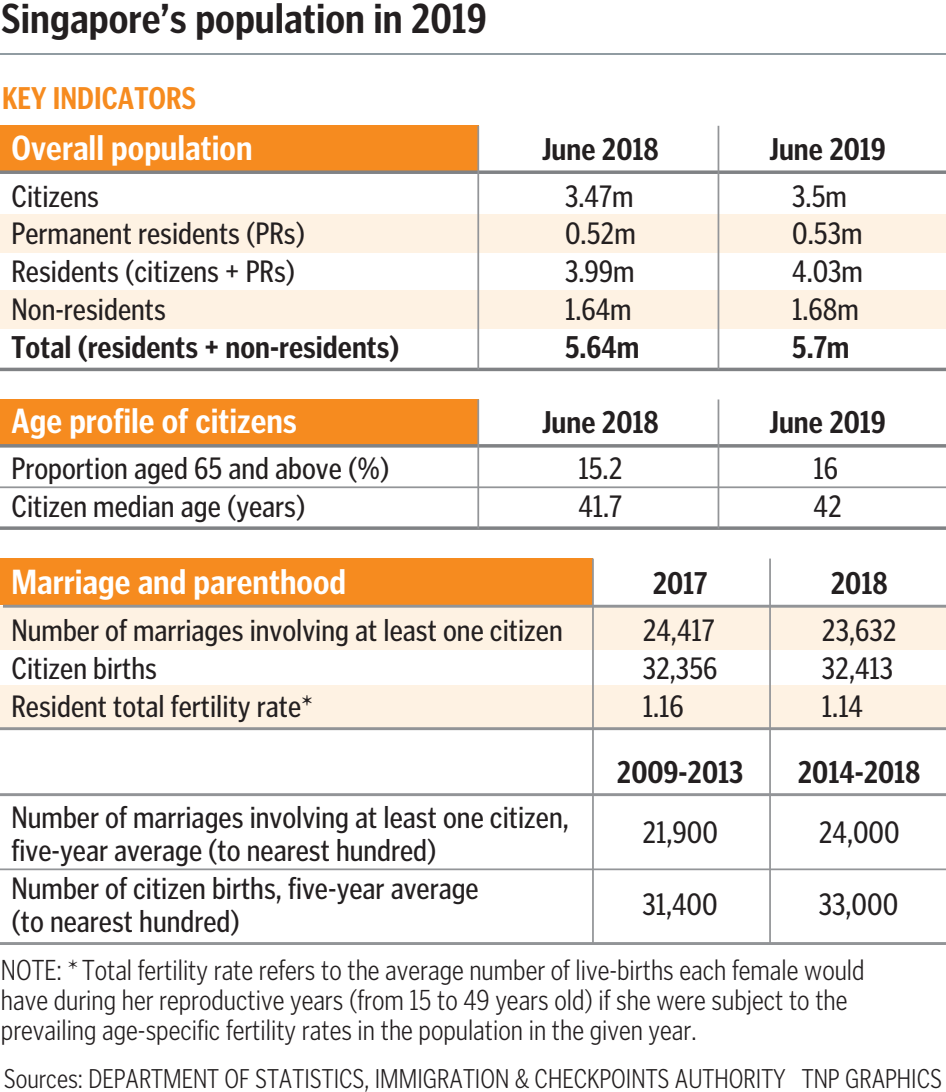
<style>
.page{position:relative;width:946px;height:1092px;background:#fff}
.page>*{position:absolute;margin:0;border:0;box-sizing:border-box;transform-origin:0 0}
.t1{font:700 condensed 42px "Poynter Gothic Text";color:#231f20}
.t2{font:700 condensed 35px "Poynter Gothic Text";color:#fff}
.t3{font:condensed 31.5px/37.8px "Poynter Gothic Text";color:#231f20}
.t4{font:700 condensed 31.5px "Poynter Gothic Text";color:#231f20}
.t5{font:700 condensed 31.5px "Poynter Gothic Text";color:#f68b1f}
.t6{font:300 condensed 29.75px/29.8px "Poynter Gothic Text";color:#231f20}
.t7{font:300 condensed 28px "Poynter Gothic Text";color:#231f20}
</style>
<div class="page">
<div style="left:0;top:126px;width:478px;height:46px;background:#f68b1f"></div>
<div style="left:0;top:214px;width:945px;height:39px;background:#fef2e3"></div>
<div style="left:0;top:290px;width:945px;height:39px;background:#fef2e3"></div>
<svg style="left:0;top:170px;width:945px;height:4px;background:#8e8a86"></svg>
<svg style="left:0;top:367px;width:945px;height:4px;background:#949698"></svg>
<hr style="left:477px;top:126px;width:2px;height:243px;background:#939598">
<hr style="left:717px;top:126px;width:2px;height:243px;background:#939598">
<div style="left:0;top:558px;width:593px;height:47px;background:#f68b1f"></div>
<div style="left:0;top:606px;width:945px;height:44px;background:#fef2e3"></div>
<div style="left:0;top:684px;width:945px;height:44px;background:#fef2e3"></div>
<hr style="left:3px;top:604px;width:942px;height:3px;background:#929497">
<hr style="left:0;top:727px;width:945px;height:3px;background:#929497">
<hr style="left:0;top:793px;width:945px;height:3px;background:#929497">
<hr style="left:0;top:942px;width:945px;height:2px;background:#929497">
<hr style="left:592px;top:558px;width:1px;height:386px;background:#939598">
<hr style="left:769px;top:558px;width:1px;height:386px;background:#939598">
<hr style="left:0;top:868px;width:945px;height:2px;background:#939598">
<hr style="left:0;top:53px;width:945px;height:2px;background:#828f96">
<div style="left:0;top:399px;width:478px;height:47px;background:#f68b1f"></div>
<hr style="left:0;top:444px;width:945px;height:3px;background:#808285">
<svg style="left:0;top:526px;width:945px;height:4px;background:#8f9193"></svg>
<hr style="left:477px;top:399px;width:2px;height:129px;background:#939598">
<hr style="left:717px;top:399px;width:2px;height:129px;background:#939598">
<hr style="left:0;top:486px;width:945px;height:2px;background:#939598">
<h1 class="t1" style="left:1px;top:-5px;width:487px">Singapore’s population in 2019</h1>
<p class="t5" style="left:2px;top:81px;width:196px">KEY INDICATORS</p>
<p class="t2" style="left:12px;top:128px;width:242px">Overall population</p>
<p class="t4" style="left:542px;top:132px;width:118px">June 2018</p>
<p class="t4" style="left:769px;top:132px;width:118px">June 2019</p>
<p class="t3" style="left:12px;top:177px;width:295px">Citizens<br>Permanent residents (PRs)<br>Residents (citizens + PRs)<br>Non-residents</p>
<p class="t4" style="left:12px;top:330px;width:389px">Total (residents + non-residents)</p>
<p class="t3" style="left:565px;top:177px;width:72px;text-align:justify">3.47m 0.52m 3.99m 1.64m</p>
<p class="t4" style="left:565px;top:330px;width:76px">5.64m</p>
<p class="t3" style="left:792px;top:177px;width:72px">3.5m<br>0.53m<br>4.03m<br>1.68m</p>
<p class="t4" style="left:792px;top:330px;width:59px">5.7m</p>
<p class="t2" style="left:12px;top:402px;width:287px">Age profile of citizens</p>
<p class="t4" style="left:542px;top:405px;width:118px">June 2018</p>
<p class="t4" style="left:769px;top:405px;width:118px">June 2019</p>
<p class="t3" style="left:12px;top:449px;width:379px">Proportion aged 65 and above (%)<br>Citizen median age (years)</p>
<p class="t3" style="left:578px;top:449px;width:45px">15.2<br>41.7</p>
<p class="t3" style="left:813px;top:449px;width:30px">16<br>42</p>
<p class="t2" style="left:12px;top:563px;width:336px">Marriage and parenthood</p>
<p class="t4" style="left:652px;top:566px;width:56px">2017</p>
<p class="t4" style="left:830px;top:566px;width:58px">2018</p>
<p class="t3" style="left:12px;top:611px;width:552px">Number of marriages involving at least one citizen<br>Citizen births<br>Resident total fertility rate*</p>
<p class="t3" style="left:642px;top:611px;width:76px;text-align:justify">24,417<br>32,356<br>1.16</p>
<p class="t3" style="left:821px;top:611px;width:76px;text-align:justify">23,632<br>32,413<br>1.14</p>
<p class="t4" style="left:617px;top:754px;width:128px">2009-2013</p>
<p class="t4" style="left:797px;top:754px;width:124px">2014-2018</p>
<p class="t3" style="left:12px;top:800px;width:559px;line-height:33.2px">Number of marriages involving at least one citizen, five-year average (to nearest hundred)</p>
<p class="t3" style="left:12px;top:871px;width:468px;line-height:33.2px">Number of citizen births, five-year average (to nearest hundred)</p>
<p class="t3" style="left:642px;top:813px;width:77px">21,900</p>
<p class="t3" style="left:818px;top:813px;width:82px">24,000</p>
<p class="t3" style="left:642px;top:885px;width:77px">31,400</p>
<p class="t3" style="left:818px;top:885px;width:81px">33,000</p>
<p class="t6" style="left:1px;top:955px;width:865px">NOTE: * Total fertility rate refers to the average number of live-births each female would have during her reproductive years (from 15 to 49 years old) if she were subject to the prevailing age-specific fertility rates in the population in the given year.</p>
<p class="t7" style="left:4px;top:1063px;width:939px">Sources: DEPARTMENT OF STATISTICS, IMMIGRATION &amp; CHECKPOINTS AUTHORITY TNP GRAPHICS</p>
</div>
